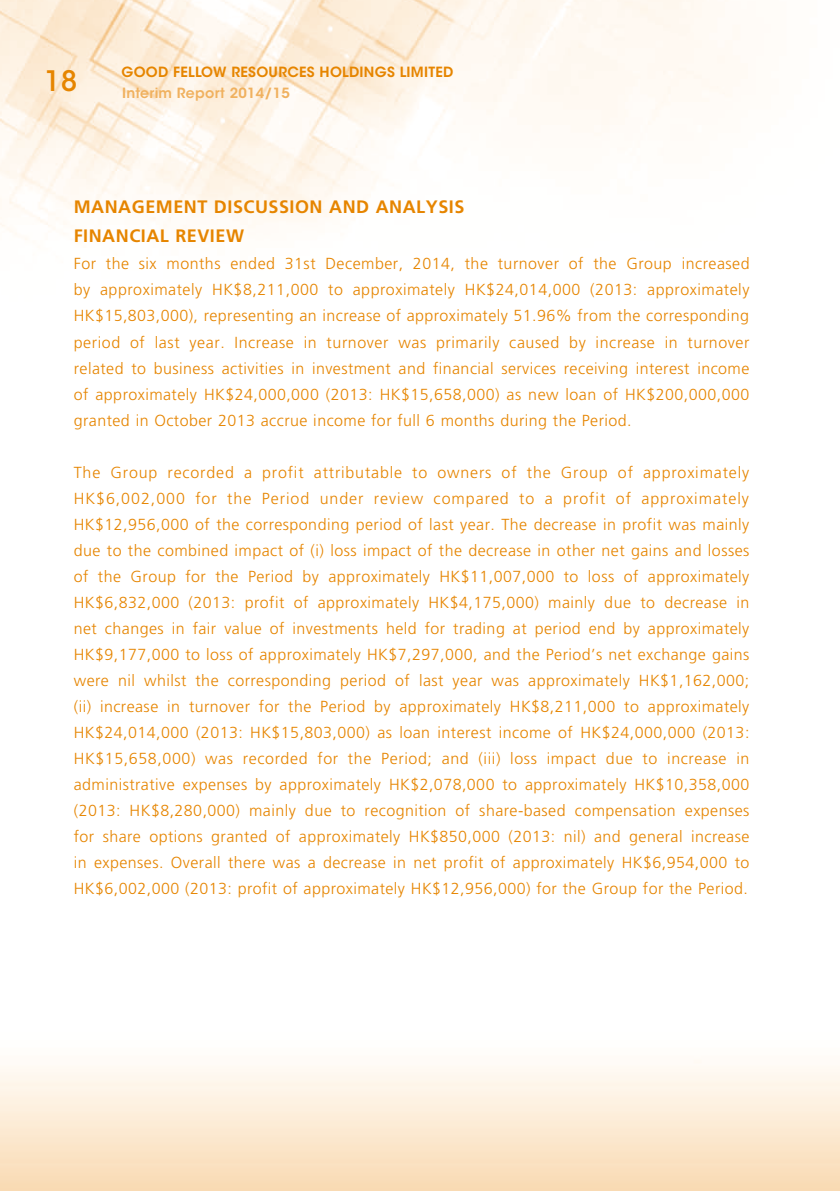
<style>
.page{position:relative;width:840px;height:1191px;background:#fff}
.page>*{position:absolute;margin:0;border:0;box-sizing:border-box;transform-origin:0 0}
.t1{font:500 28px "ITC Avant Garde Std";color:#e68500}
.t2{font:700 18px/28.8px "Frutiger LT Std";letter-spacing:.03em;color:#e68500}
.t3{font:300 16px/26px "Frutiger LT Std";letter-spacing:.03em;color:#e68500;text-align:justify}
.t4{font:600 14px "ITC Avant Garde Std";letter-spacing:.02em;color:#e68500}
.t5{font:600 14px "ITC Avant Garde Std";letter-spacing:.02em;color:#f0b15f}
</style>
<div class="page">
<img style="left:0;top:0;width:839px;height:1191px">
<h1 class="t1" style="left:44px;top:64px;width:35px">18</h1>
<p class="t4" style="left:121px;top:63px;width:333px">GOOD FELLOW RESOURCES HOLDINGS LIMITED</p>
<p class="t5" style="left:122px;top:84px;width:169px">Interim Report 2014/15</p>
<p class="t2" style="left:74px;top:193px;width:392px">MANAGEMENT DISCUSSION AND ANALYSIS<br>FINANCIAL REVIEW</p>
<p class="t3" style="left:74px;top:251px;width:677px">For the six months ended 31st December, 2014, the turnover of the Group increased by approximately HK$8,211,000 to approximately HK$24,014,000 (2013: approximately HK$15,803,000), representing an increase of approximately 51.96% from the corresponding period of last year. Increase in turnover was primarily caused by increase in turnover related to business activities in investment and financial services receiving interest income of approximately HK$24,000,000 (2013: HK$15,658,000) as new loan of HK$200,000,000 granted in October 2013 accrue income for full 6 months during the Period.</p>
<p class="t3" style="left:74px;top:459px;width:676px">The Group recorded a profit attributable to owners of the Group of approximately HK$6,002,000 for the Period under review compared to a profit of approximately HK$12,956,000 of the corresponding period of last year. The decrease in profit was mainly due to the combined impact of (i) loss impact of the decrease in other net gains and losses of the Group for the Period by approximately HK$11,007,000 to loss of approximately HK$6,832,000 (2013: profit of approximately HK$4,175,000) mainly due to decrease in net changes in fair value of investments held for trading at period end by approximately HK$9,177,000 to loss of approximately HK$7,297,000, and the Period’s net exchange gains were nil whilst the corresponding period of last year was approximately HK$1,162,000; (ii) increase in turnover for the Period by approximately HK$8,211,000 to approximately HK$24,014,000 (2013: HK$15,803,000) as loan interest income of HK$24,000,000 (2013:<br>HK$15,658,000) was recorded for the Period; and (iii) loss impact due to increase in administrative expenses by approximately HK$2,078,000 to approximately HK$10,358,000 (2013: HK$8,280,000) mainly due to recognition of share-based compensation expenses for share options granted of approximately HK$850,000 (2013: nil) and general increase in expenses. Overall there was a decrease in net profit of approximately HK$6,954,000 to HK$6,002,000 (2013: profit of approximately HK$12,956,000) for the Group for the Period.</p>
</div>
